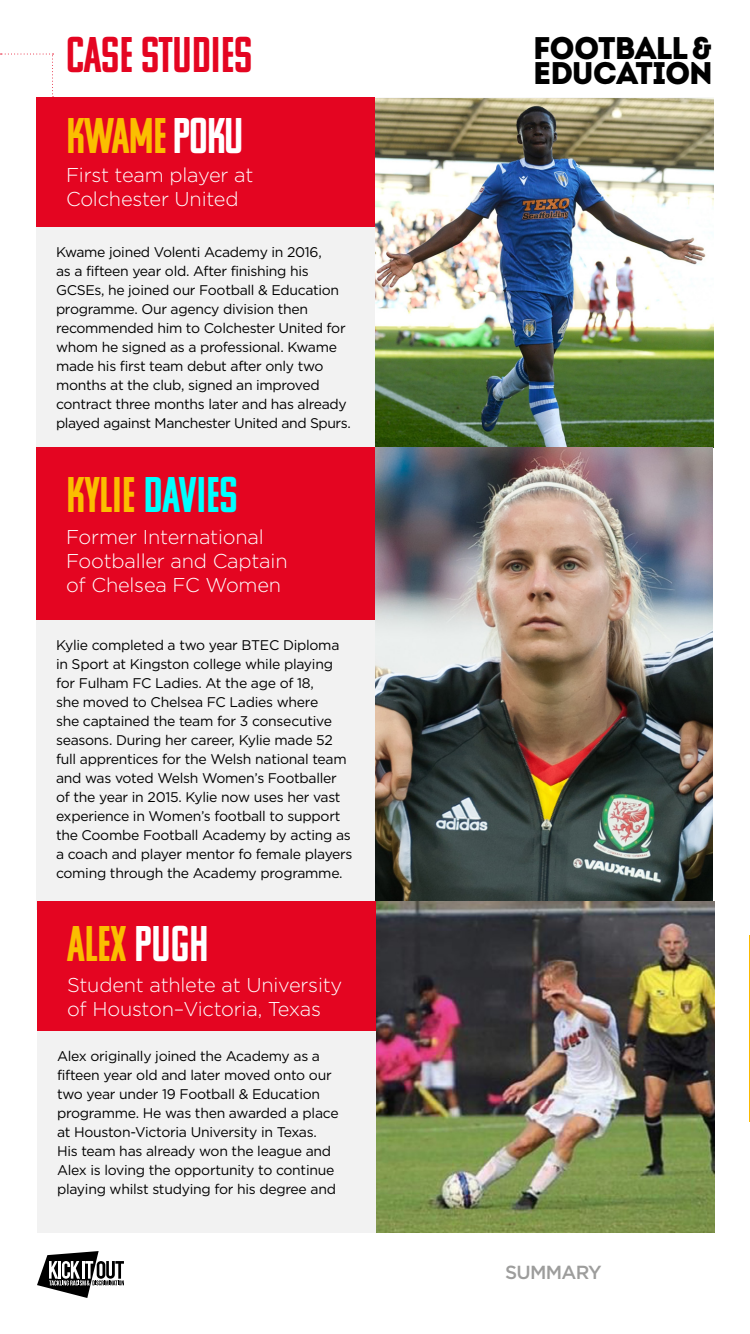
<style>
.page{position:relative;width:750px;height:1334px;background:#fff}
.page>*{position:absolute;margin:0;border:0;box-sizing:border-box;transform-origin:0 0}
.t1{font:50px "Komu A";color:#e40521}
.t2{font:50px "Komu A";color:#0ff}
.t3{font:50px "Komu A";letter-spacing:-.02em;color:#fbbe00}
.t4{font:50px "Komu A";color:#fbbe00}
.t5{font:31.3px/25px "Intro";letter-spacing:-.04em;color:#000}
.t6{font:300 20px/24px "Gotham";letter-spacing:-.01em;color:#fff}
.t7{font:500 18.9px "Gotham";letter-spacing:-.04em;color:#9d9d9c}
.t8{font:14px/19px "Gotham";letter-spacing:-.02em;color:#000}
.s1{color:#fff}
.s2{color:#fbbe00}
</style>
<div class="page">
<svg style="left:37px;top:1251px;width:87px;height:47px"></svg>
<img style="left:375px;top:98px;width:340px;height:1135px">
<svg style="left:1px;top:54px;width:53px;height:43px"></svg>
<div style="left:36px;top:226px;width:339px;height:222px;background:#f2f2f2"></div>
<div style="left:36px;top:97px;width:339px;height:129px;background:#e40521"></div>
<div style="left:36px;top:620px;width:339px;height:290px;background:#f2f2f2"></div>
<div style="left:36px;top:448px;width:339px;height:172px;background:#e40521"></div>
<hr style="left:749px;top:935px;width:1px;height:187px;background:#fbba00">
<div style="left:37px;top:1031px;width:339px;height:202px;background:#f2f2f2"></div>
<div style="left:37px;top:901px;width:339px;height:130px;background:#e40521"></div>
<h1 class="t1" style="left:66px;top:29px;width:188px">CASE STUDIES</h1>
<h2 class="t5" style="left:533px;top:35px;width:182px">FOOTBALL &amp;<br>EDUCATION</h2>
<h1 class="t3" style="left:66px;top:109px;width:179px">KWAME <span class="s1">POKU</span></h1>
<h3 class="t6" style="left:66px;top:163px;width:189px">First team player at<br>Colchester United</h3>
<p class="t8" style="left:56px;top:242px;width:296px">Kwame joined Volenti Academy in 2016,<br>as a fifteen year old. After finishing his GCSEs, he joined our Football &amp; Education programme. Our agency division then recommended him to Colchester United for whom he signed as a professional. Kwame made his first team debut after only two months at the club, signed an improved contract three months later and has already played against Manchester United and Spurs.</p>
<h1 class="t2" style="left:66px;top:469px;width:173px"><span class="s2">KYLIE</span> DAVIES</h1>
<h3 class="t6" style="left:66px;top:524px;width:223px">Former International<br>Footballer and Captain of Chelsea FC Women</h3>
<p class="t8" style="left:56px;top:635px;width:298px">Kylie completed a two year BTEC Diploma in Sport at Kingston college while playing for Fulham FC Ladies. At the age of 18,<br>she moved to Chelsea FC Ladies where<br>she captained the team for 3 consecutive seasons. During her career, Kylie made 52 full apprentices for the Welsh national team and was voted Welsh Women’s Footballer of the year in 2015. Kylie now uses her vast experience in Women’s football to support the Coombe Football Academy by acting as a coach and player mentor fo female players coming through the Academy programme.</p>
<h1 class="t4" style="left:67px;top:918px;width:143px">ALEX <span class="s1">PUGH</span></h1>
<h3 class="t6" style="left:67px;top:973px;width:277px">Student athlete at University of Houston–Victoria, Texas</h3>
<p class="t8" style="left:57px;top:1047px;width:283px">Alex originally joined the Academy as a fifteen year old and later moved onto our two year under 19 Football &amp; Education programme. He was then awarded a place at Houston-Victoria University in Texas.<br>His team has already won the league and Alex is loving the opportunity to continue playing whilst studying for his degree and</p>
<h3 class="t7" style="left:505px;top:1260px;width:98px">SUMMARY</h3>
</div>
